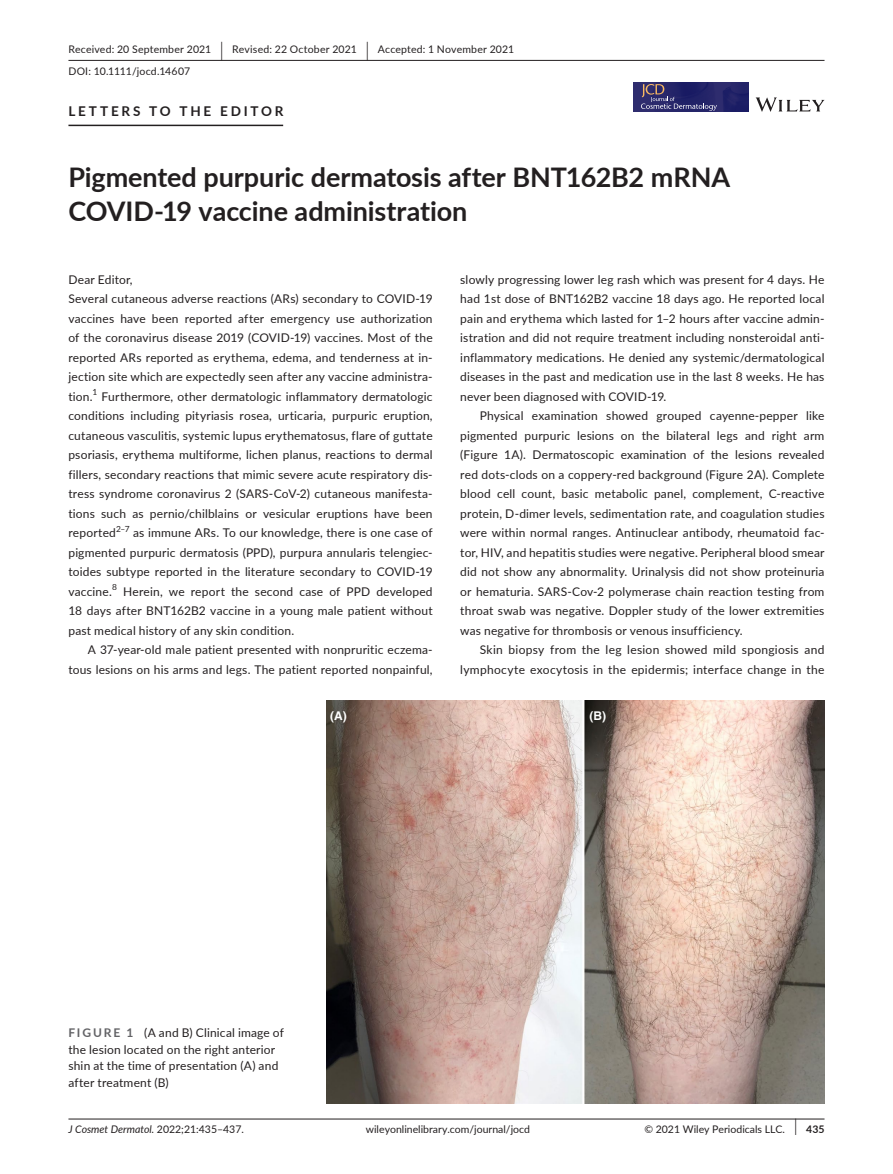
<style>
.page{position:relative;width:893px;height:1174px;background:#fff}
.page>*{position:absolute;margin:0;border:0;box-sizing:border-box;transform-origin:0 0}
.t1{font:700 27px/34.5px "Lato";letter-spacing:-.005em;color:#231f20}
.t2{font:700 13.5px "Lato";letter-spacing:.21em;color:#231f20}
.t3{font:12px/19.5px "Lato";letter-spacing:.015em;color:#231f20;text-align:justify}
.t4{font:700 12px "Helvetica";color:#fff}
.t5{font:10.5px/21.8px "Lato";letter-spacing:.005em;color:#231f20}
.t6{font:italic 10.5px "Lato";color:#231f20}
.t7{font:8.4px "Lato";color:#231f20}
.s1{font-size:19.65px}
.s2{font-weight:700;color:#636366}
.s3{font-style:normal}
.s4{font-size:17.4px}
.s5{font-weight:700}
</style>
<div class="page">
<hr style="left:68px;top:1118px;width:756px;height:1px;background:#231f20">
<svg style="left:756px;top:97px;width:68px;height:15px"></svg>
<img style="left:633px;top:82px;width:115px;height:30px">
<svg style="left:641px;top:84px;width:76px;height:27px;background:#3c3a73"></svg>
<hr style="left:68px;top:60px;width:756px;height:1px;background:#231f20">
<hr style="left:68px;top:125px;width:215px;height:1px;background:#231f20">
<img style="left:327px;top:700px;width:497px;height:403px">
<p class="t5" style="left:68px;top:38px;width:447px">Received: 20 September 2021 <span class="s1">|</span> Revised: 22 October 2021 <span class="s1">|</span> Accepted: 1 November 2021<br>DOI: 10.1111/jocd.14607</p>
<p class="t2" style="left:68px;top:101px;width:217px">LETTERS TO THE EDITOR</p>
<h1 class="t1" style="left:68px;top:159px;width:663px">Pigmented purpuric dermatosis after BNT162B2 mRNA<br>COVID-19 vaccine administration</h1>
<p class="t3" style="left:68px;top:269px;width:366px;text-align:left">Dear Editor,<br>Several cutaneous adverse reactions (ARs) secondary to COVID-19 vaccines have been reported after emergency use authorization of the coronavirus disease 2019 (COVID-19) vaccines. Most of the reported ARs reported as erythema, edema, and tenderness at in&shy;jection site which are expectedly seen after any vaccine administra&shy;tion.</p>
<p class="t7" style="left:92px;top:386px;width:6px">1</p>
<p class="t3" style="left:68px;top:386px;width:366px;text-indent:33px">Furthermore, other dermatologic inflammatory dermatologic conditions including pityriasis rosea, urticaria, purpuric eruption, cutaneous vasculitis, systemic lupus erythematosus, flare of guttate psoriasis, erythema multiforme, lichen planus, reactions to dermal fillers, secondary reactions that mimic severe acute respiratory dis&shy;tress syndrome coronavirus 2 (SARS-CoV-2) cutaneous manifesta&shy;tions such as pernio/chilblains or vesicular eruptions have been reported</p>
<p class="t7" style="left:116px;top:523px;width:15px">2–7</p>
<p class="t3" style="left:68px;top:522px;width:366px;text-indent:65px">as immune ARs. To our knowledge, there is one case of pigmented purpuric dermatosis (PPD), purpura annularis telengiec&shy;toides subtype reported in the literature secondary to COVID-19 vaccine.</p>
<p class="t7" style="left:112px;top:581px;width:6px">8</p>
<p class="t3" style="left:68px;top:581px;width:366px;text-indent:55px">Herein, we report the second case of PPD developed 18 days after BNT162B2 vaccine in a young male patient without past medical history of any skin condition.</p>
<p class="t3" style="left:68px;top:639px;width:366px;text-align:right">A 37-year-old male patient presented with nonpruritic eczema&shy;tous lesions on his arms and legs. The patient reported nonpainful,</p>
<p class="t3" style="left:460px;top:269px;width:366px">slowly progressing lower leg rash which was present for 4 days. He had 1st dose of BNT162B2 vaccine 18 days ago. He reported local pain and erythema which lasted for 1–2 hours after vaccine admin&shy;istration and did not require treatment including nonsteroidal anti&shy;inflammatory medications. He denied any systemic/dermatological diseases in the past and medication use in the last 8 weeks. He has never been diagnosed with COVID-19.</p>
<p class="t3" style="left:460px;top:405px;width:366px;text-indent:20px">Physical examination showed grouped cayenne-pepper like pigmented purpuric lesions on the bilateral legs and right arm (Figure 1A). Dermatoscopic examination of the lesions revealed red dots-clods on a coppery-red background (Figure 2A). Complete blood cell count, basic metabolic panel, complement, C-reactive protein, D-dimer levels, sedimentation rate, and coagulation studies were within normal ranges. Antinuclear antibody, rheumatoid fac&shy;tor, HIV, and hepatitis studies were negative. Peripheral blood smear did not show any abnormality. Urinalysis did not show proteinuria or hematuria. SARS-Cov-2 polymerase chain reaction testing from throat swab was negative. Doppler study of the lower extremities was negative for thrombosis or venous insufficiency.</p>
<p class="t3" style="left:460px;top:639px;width:366px;text-align:right">Skin biopsy from the leg lesion showed mild spongiosis and lymphocyte exocytosis in the epidermis; interface change in the</p>
<p class="t4" style="left:330px;top:708px;width:18px">(A)</p>
<p class="t4" style="left:590px;top:708px;width:18px">(B)</p>
<p class="t3" style="left:68px;top:1024px;width:217px;line-height:16.5px;text-align:left"><span class="s2">FIGURE 1</span> (A and B) Clinical image of the lesion located on the right anterior shin at the time of presentation (A) and after treatment (B)</p>
<p class="t6" style="left:68px;top:1121px;width:177px">J Cosmet Dermatol. <span class="s3">2022;21:435–437.</span></p>
<p class="t5" style="left:366px;top:1117px;width:166px">wileyonlinelibrary.com/journal/jocd</p>
<p class="t5" style="left:644px;top:1117px;width:182px">© 2021 Wiley Periodicals LLC. <span class="s4">|</span> <span class="s5">435</span></p>
</div>
